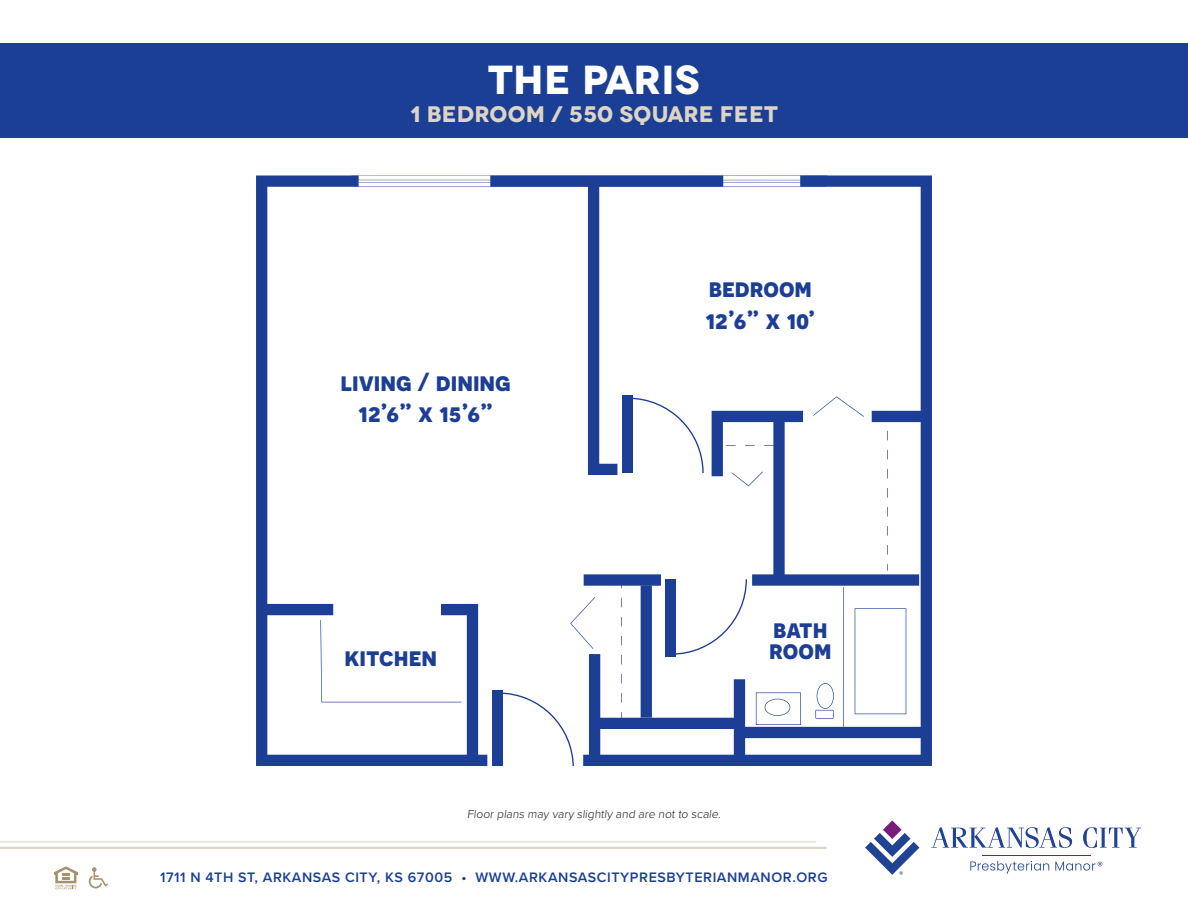
<style>
.page{position:relative;width:1188px;height:918px;background:#fff}
.page>*{position:absolute;margin:0;border:0;box-sizing:border-box;transform-origin:0 0}
.Paragraph_Style_2{font:700 40.5px "Novecentowide";letter-spacing:.01em;color:#fff}
.t1{font:700 26.1px/31.3px "Novecentosans";color:#1c3e94}
.Paragraph_Style_2-2{font:700 22.5px "Novecentowide";letter-spacing:.01em;color:#dcd4c5}
.t2{font:600 14.25px "Proxima Nova";letter-spacing:.04em;color:#1b3f94}
.t3{font:300 12px "Proxima Nova";color:#231f20}
</style>
<div class="page">
<div style="left:0;top:43px;width:1188px;height:95px;background:#1b3f94"></div>
<svg style="left:54px;top:866px;width:24px;height:23px"></svg>
<svg style="left:89px;top:867px;width:19px;height:21px"></svg>
<hr style="left:0;top:841px;width:816px;height:1px;background:#a7996e">
<hr style="left:0;top:847px;width:826px;height:2px;background:#a7996e">
<hr style="left:982px;top:855px;width:109px;height:1px;background:#781d7d">
<svg style="left:970px;top:861px;width:79px;height:13px"></svg>
<svg style="left:1055px;top:862px;width:47px;height:9px"></svg>
<svg style="left:865px;top:820px;width:54px;height:55px"></svg>
<svg style="left:931px;top:827px;width:141px;height:21px"></svg>
<svg style="left:1083px;top:827px;width:58px;height:21px"></svg>
<svg style="left:256px;top:175px;width:676px;height:591px"></svg>
<p class="Paragraph_Style_2" style="left:488px;top:54px;width:213px">THE PARIS</p>
<p class="Paragraph_Style_2-2" style="left:410px;top:100px;width:369px">1 BEDROOM / 550 SQUARE FEET</p>
<p class="t1" style="left:340px;top:366px;width:172px;text-align:center">living / dining<br>12’6” x 15’6”</p>
<p class="t1" style="left:345px;top:640px;width:94px">kitchen</p>
<p class="t1" style="left:705px;top:272px;width:111px">bedroom<br>12’6” x 10’</p>
<p class="t1" style="left:769px;top:618px;width:64px;line-height:20.4px">bath room</p>
<p class="t3" style="left:467px;top:805px;width:257px">Floor plans may vary slightly and are not to scale.</p>
<p class="t2" style="left:160px;top:866px;width:669px">1711 N 4TH ST, ARKANSAS CITY, KS 67005 • WWW.ARKANSASCITYPRESBYTERIANMANOR.ORG</p>
</div>
